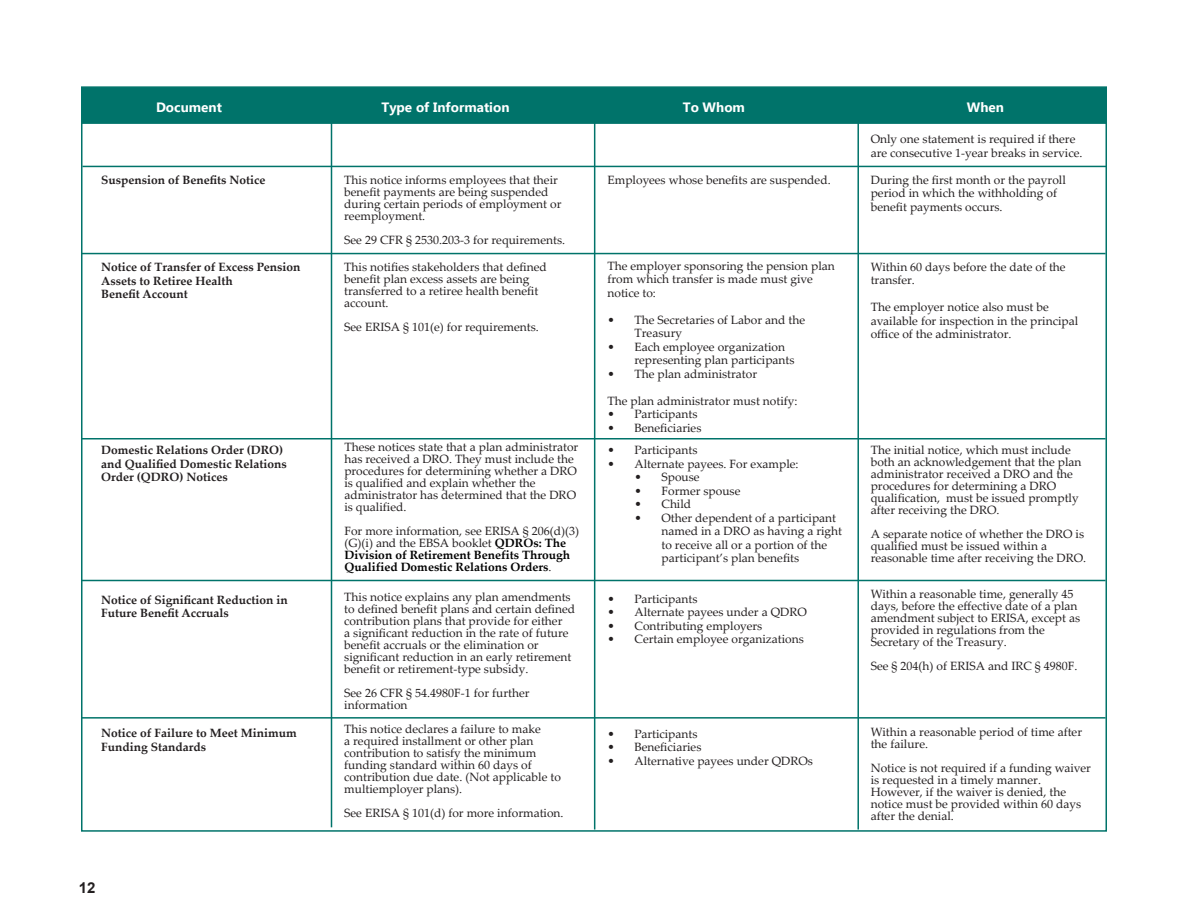
<style>
.page{position:relative;width:1188px;height:918px;background:#fff}
.page>*{position:absolute;margin:0;border:0;box-sizing:border-box;transform-origin:0 0}
.t1{font:700 15px "Arial";color:#231f20}
.t2{font:700 13.5px "Ebrima";color:#fff}
.Body_text{font:12px/12px "Palatino Linotype";color:#231f20}
.Body_Text1{font:12px/12px "Palatino Linotype";color:#231f20}
.Subhead_1{font:700 12px/13.5px "Palatino Linotype";color:#231f20}
.Body_text-2{font:700 12px/12px "Palatino Linotype";color:#000}
.s1{font-weight:400;color:#231f20}
</style>
<div class="page">
<div style="left:81px;top:119px;width:1026px;height:713px;background:#fff;border:2px solid #00736a"></div>
<div style="left:81px;top:86px;width:1026px;height:38px;background:#00736a;border:2px solid #00736a"></div>
<hr style="left:82px;top:166px;width:1025px;height:1px;background:#00736a">
<hr style="left:81px;top:438px;width:1025px;height:2px;background:#00736a">
<hr style="left:331px;top:122px;width:1px;height:705px;background:#00736a">
<hr style="left:594px;top:122px;width:1px;height:708px;background:#00736a">
<hr style="left:857px;top:122px;width:2px;height:708px;background:#00736a">
<hr style="left:81px;top:580px;width:1025px;height:1px;background:#00736a">
<hr style="left:81px;top:717px;width:1025px;height:2px;background:#00736a">
<hr style="left:81px;top:253px;width:1025px;height:1px;background:#00736a">
<p class="t2" style="left:156px;top:97px;width:67px">Document</p>
<p class="t2" style="left:381px;top:97px;width:130px">Type of Information</p>
<p class="t2" style="left:683px;top:97px;width:64px">To Whom</p>
<p class="t2" style="left:967px;top:97px;width:39px">When</p>
<p class="Subhead_1" style="left:101px;top:173px;width:166px">Suspension of Benefits Notice</p>
<p class="Subhead_1" style="left:101px;top:260px;width:201px">Notice of Transfer of Excess Pension</p>
<p class="Subhead_1" style="left:101px;top:274px;width:133px">Assets to Retiree Health</p>
<p class="Subhead_1" style="left:101px;top:287px;width:88px">Benefit Account</p>
<p class="Subhead_1" style="left:101px;top:443px;width:184px">Domestic Relations Order (DRO)</p>
<p class="Subhead_1" style="left:101px;top:457px;width:187px">and Qualified Domestic Relations</p>
<p class="Subhead_1" style="left:101px;top:470px;width:128px">Order (QDRO) Notices</p>
<p class="Subhead_1" style="left:101px;top:592px;width:188px">Notice of Significant Reduction in</p>
<p class="Subhead_1" style="left:101px;top:606px;width:129px">Future Benefit Accruals</p>
<p class="Subhead_1" style="left:101px;top:726px;width:197px">Notice of Failure to Meet Minimum<br>Funding Standards</p>
<p class="t1" style="left:79px;top:877px;width:18px">12</p>
<p class="Body_text" style="left:344px;top:174px;width:219px">This notice informs employees that their benefit payments are being suspended during certain periods of employment or reemployment.</p>
<p class="Body_text" style="left:344px;top:234px;width:223px">See 29 CFR § 2530.203-3 for requirements.</p>
<p class="Body_text" style="left:344px;top:261px;width:204px">This notifies stakeholders that defined benefit plan excess assets are being transferred to a retiree health benefit account.</p>
<p class="Body_text" style="left:344px;top:321px;width:196px">See ERISA § 101(e) for requirements.</p>
<p class="Body_text" style="left:344px;top:441px;width:236px">These notices state that a plan administrator has received a DRO. They must include the procedures for determining whether a DRO is qualified and explain whether the administrator has determined that the DRO is qualified.</p>
<p class="Body_text-2" style="left:344px;top:525px;width:236px"><span class="s1">For more information, see ERISA § 206(d)(3) (G)(i) and the EBSA booklet</span> QDROs: The Division of Retirement Benefits Through Qualified Domestic Relations Orders<span class="s1">.</span></p>
<p class="Body_text" style="left:344px;top:591px;width:232px">This notice explains any plan amendments to defined benefit plans and certain defined contribution plans that provide for either<br>a significant reduction in the rate of future benefit accruals or the elimination or significant reduction in an early retirement benefit or retirement-type subsidy.</p>
<p class="Body_text" style="left:344px;top:687px;width:187px">See 26 CFR § 54.4980F-1 for further information</p>
<p class="Body_text" style="left:344px;top:723px;width:218px">This notice declares a failure to make<br>a required installment or other plan contribution to satisfy the minimum funding standard within 60 days of contribution due date. (Not applicable to multiemployer plans).</p>
<p class="Body_text" style="left:344px;top:807px;width:221px">See ERISA § 101(d) for more information.</p>
<p class="Body_text" style="left:607px;top:174px;width:225px">Employees whose benefits are suspended.</p>
<p class="Body_text" style="left:607px;top:258px;width:229px;line-height:13.5px">The employer sponsoring the pension plan from which transfer is made must give notice to:</p>
<p class="Body_text" style="left:634px;top:312px;width:172px;line-height:13.5px;text-indent:-27px">• The Secretaries of Labor and the<br>Treasury</p>
<p class="Body_text" style="left:634px;top:339px;width:162px;line-height:13.5px;text-indent:-27px">• Each employee organization representing plan participants</p>
<p class="Body_text" style="left:608px;top:367px;width:151px">• The plan administrator</p>
<p class="Body_text" style="left:608px;top:394px;width:192px">The plan administrator must notify:</p>
<p class="Body_text" style="left:608px;top:408px;width:92px">• Participants</p>
<p class="Body_text" style="left:608px;top:421px;width:95px">• Beneficiaries</p>
<p class="Body_text" style="left:608px;top:444px;width:92px">• Participants</p>
<p class="Body_text" style="left:608px;top:457px;width:193px">• Alternate payees. For example:</p>
<p class="Body_text" style="left:634px;top:471px;width:67px">• Spouse</p>
<p class="Body_text" style="left:634px;top:484px;width:107px">• Former spouse</p>
<p class="Body_text" style="left:634px;top:498px;width:58px">• Child</p>
<p class="Body_text" style="left:662px;top:510px;width:182px;line-height:13.5px;text-indent:-27px">• Other dependent of a participant named in a DRO as having a right to receive all or a portion of the participant’s plan benefits</p>
<p class="Body_text" style="left:608px;top:592px;width:92px">• Participants</p>
<p class="Body_text" style="left:608px;top:606px;width:201px">• Alternate payees under a QDRO</p>
<p class="Body_text" style="left:608px;top:619px;width:156px">• Contributing employers</p>
<p class="Body_text" style="left:608px;top:633px;width:198px">• Certain employee organizations</p>
<p class="Body_text" style="left:608px;top:727px;width:92px">• Participants</p>
<p class="Body_text" style="left:608px;top:741px;width:95px">• Beneficiaries</p>
<p class="Body_text" style="left:608px;top:754px;width:207px">• Alternative payees under QDROs</p>
<p class="Body_Text1" style="left:871px;top:132px;width:213px;line-height:13.5px">Only one statement is required if there are consecutive 1-year breaks in service.</p>
<p class="Body_text" style="left:871px;top:173px;width:197px;line-height:13.5px">During the first month or the payroll period in which the withholding of benefit payments occurs.</p>
<p class="Body_Text1" style="left:871px;top:260px;width:196px;line-height:13.5px">Within 60 days before the date of the transfer.</p>
<p class="Body_Text1" style="left:871px;top:300px;width:209px;line-height:13.5px">The employer notice also must be available for inspection in the principal office of the administrator.</p>
<p class="Body_Text1" style="left:871px;top:443px;width:212px">The initial notice, which must include both an acknowledgement that the plan administrator received a DRO and the procedures for determining a DRO qualification, must be issued promptly after receiving the DRO.</p>
<p class="Body_Text1" style="left:871px;top:527px;width:217px">A separate notice of whether the DRO is qualified must be issued within a reasonable time after receiving the DRO.</p>
<p class="Body_Text1" style="left:871px;top:587px;width:211px">Within a reasonable time, generally 45 days, before the effective date of a plan amendment subject to ERISA, except as provided in regulations from the Secretary of the Treasury.</p>
<p class="Body_Text1" style="left:871px;top:659px;width:208px">See § 204(h) of ERISA and IRC § 4980F.</p>
<p class="Body_Text1" style="left:871px;top:725px;width:213px">Within a reasonable period of time after the failure.</p>
<p class="Body_Text1" style="left:871px;top:761px;width:222px">Notice is not required if a funding waiver is requested in a timely manner.<br>However, if the waiver is denied, the notice must be provided within 60 days after the denial.</p>
</div>
